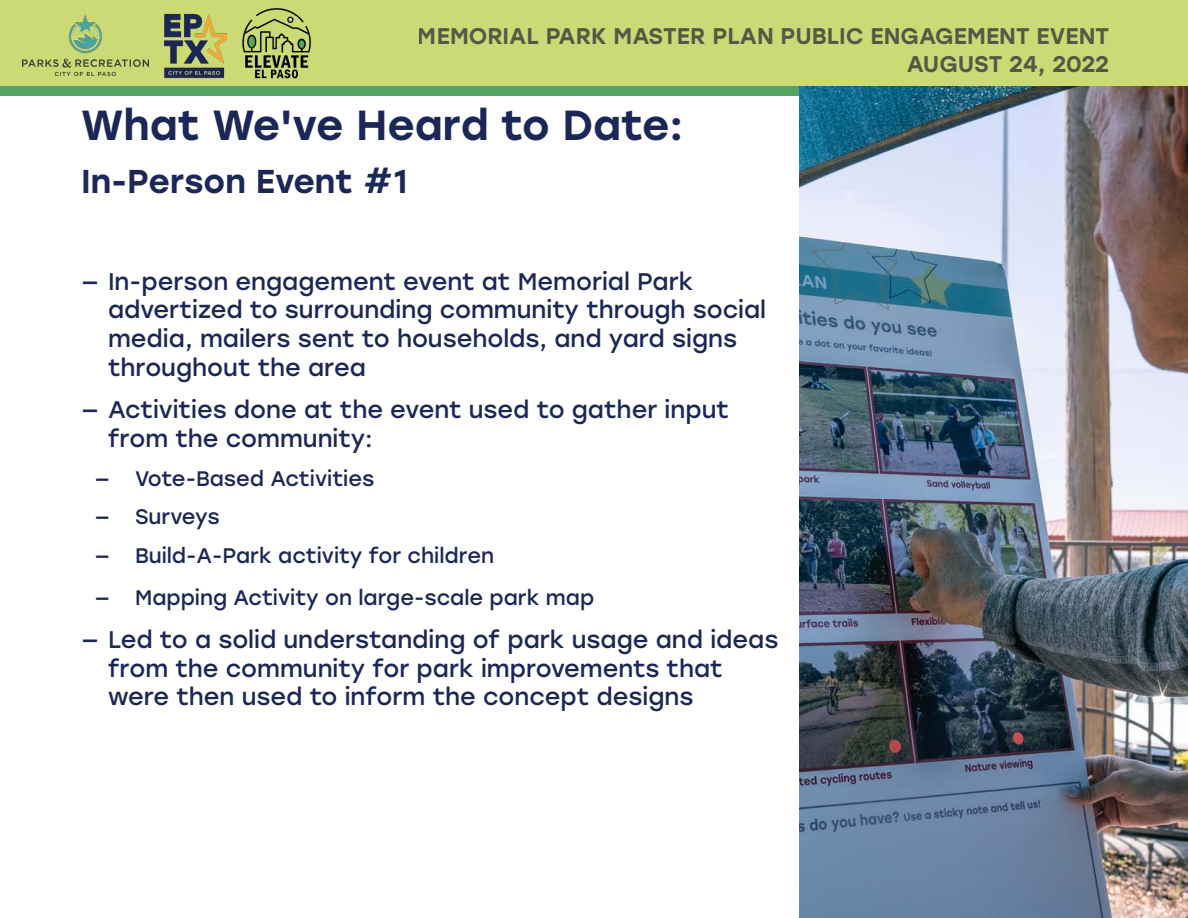
<style>
.page{position:relative;width:1188px;height:918px;background:#fff}
.page>*{position:absolute;margin:0;border:0;box-sizing:border-box;transform-origin:0 0}
.heading_1{font:500 42px "Stolzl";color:#1b2757}
.heading_1-2{font:500 33px "Stolzl";color:#1b2757}
.t1{font:24px/28.8px "Stolzl";color:#1b2757}
.t2{font:500 22.65px/27.8px "Stolzl";color:#38383c;text-align:right}
.t3{font:21px "Stolzl";color:#1b2757}
</style>
<div class="page">
<div style="left:0;top:0;width:1188px;height:87px;background:#cbda74"></div>
<div style="left:0;top:87px;width:1188px;height:9px;background:#55a463"></div>
<img style="left:22px;top:15px;width:127px;height:60px">
<img style="left:163px;top:13px;width:63px;height:66px">
<img style="left:242px;top:8px;width:69px;height:71px">
<img style="left:799px;top:87px;width:389px;height:831px">
<p class="t2" style="left:418px;top:21px;width:693px">MEMORIAL PARK MASTER PLAN PUBLIC ENGAGEMENT EVENT<br>AUGUST 24, 2022</p>
<p class="heading_1" style="left:81px;top:96px;width:604px">What We've Heard to Date:</p>
<p class="heading_1-2" style="left:81px;top:158px;width:328px">In-Person Event #1</p>
<p class="t1" style="left:108px;top:266px;width:660px;text-indent:-27px">— In-person engagement event at Memorial Park advertized to surrounding community through social media, mailers sent to households, and yard signs throughout the area</p>
<p class="t1" style="left:108px;top:394px;width:622px;text-indent:-27px">— Activities done at the event used to gather input from the community:</p>
<p class="t3" style="left:94px;top:464px;width:281px">— Vote-Based Activities</p>
<p class="t3" style="left:94px;top:502px;width:127px">— Surveys</p>
<p class="t3" style="left:94px;top:541px;width:401px">— Build-A-Park activity for children</p>
<p class="t3" style="left:94px;top:583px;width:501px">— Mapping Activity on large-scale park map</p>
<p class="t1" style="left:108px;top:624px;width:672px;text-indent:-27px">— Led to a solid understanding of park usage and ideas from the community for park improvements that were then used to inform the concept designs</p>
</div>
